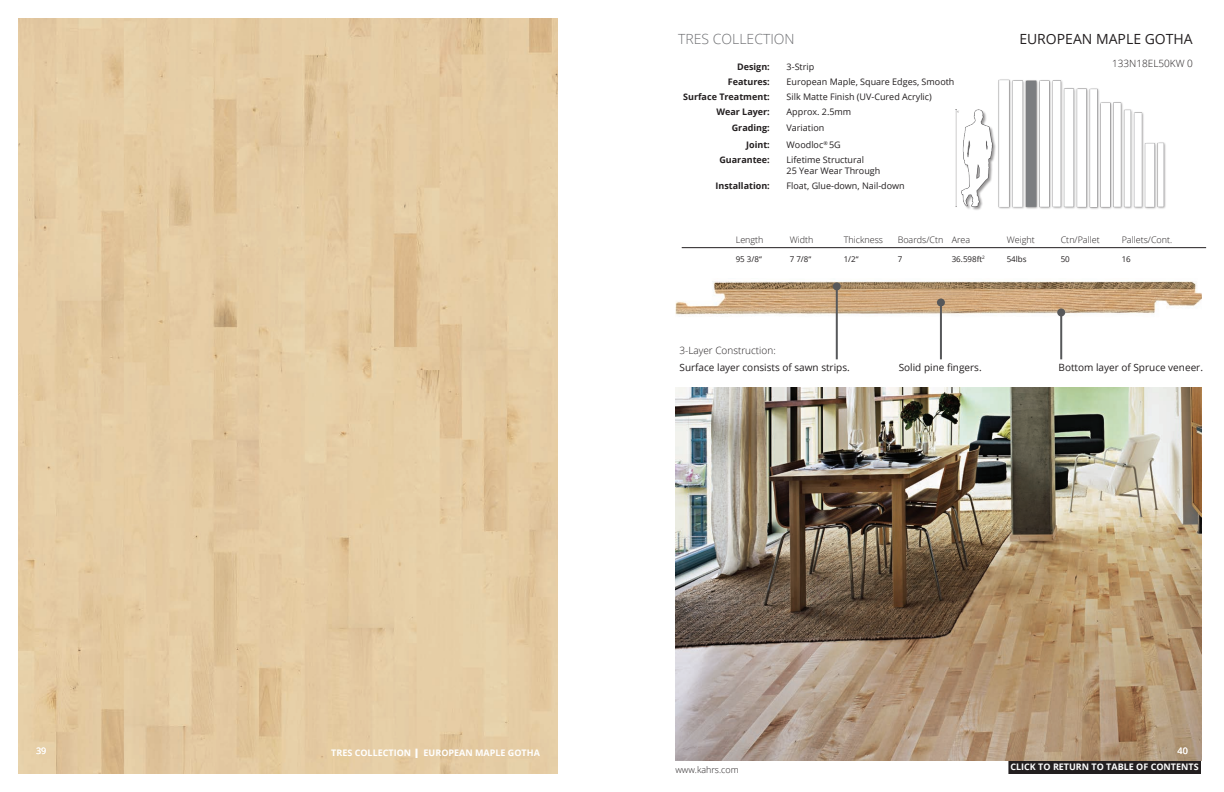
<style>
.page{position:relative;width:1224px;height:792px;background:#fff}
.page>*{position:absolute;margin:0;border:0;box-sizing:border-box;transform-origin:0 0}
.t1{font:14px "Open Sans";color:#231f20}
.t2{font:300 14px "Open Sans";color:#6c6d70}
.t3{font:10px "Open Sans";color:#231f20}
.t4{font:300 10px "Open Sans";color:#231f20}
.t5{font:9px/10.8px "Open Sans";color:#231f20}
.t6{font:700 9px "Open Sans";color:#231f20}
.t7{font:300 9px "Open Sans";color:#231f20}
.t8{font:700 9px "Open Sans";color:#fff}
.t9{font:9px "Open Sans";color:#fff}
.t10{font:8px "Open Sans";color:#231f20}
.s1{font-size:13px}
</style>
<div class="page">
<div style="left:1009px;top:761px;width:191px;height:13px;background:#231f20"></div>
<div style="left:1008px;top:760px;width:193px;height:14px;border:1px solid #231f20"></div>
<img style="left:18px;top:18px;width:540px;height:756px">
<img style="left:676px;top:281px;width:526px;height:39px">
<hr style="left:682px;top:247px;width:524px;height:1px;background:#231f20">
<img style="left:676px;top:387px;width:526px;height:373px">
<img style="left:955px;top:79px;width:211px;height:131px">
<hr style="left:836px;top:286px;width:2px;height:73px;background:#57585a">
<div style="left:833px;top:282px;width:8px;height:8px;background:#57585a;border-radius:50%"></div>
<hr style="left:940px;top:302px;width:2px;height:57px;background:#57585a">
<div style="left:937px;top:298px;width:8px;height:8px;background:#57585a;border-radius:50%"></div>
<hr style="left:1060px;top:312px;width:2px;height:47px;background:#57585a">
<div style="left:1057px;top:308px;width:8px;height:8px;background:#57585a;border-radius:50%"></div>
<p class="t2" style="left:678px;top:29px;width:118px">TRES COLLECTION</p>
<p class="t1" style="left:1019px;top:29px;width:175px">EUROPEAN MAPLE GOTHA</p>
<p class="t4" style="left:1112px;top:56px;width:82px">133N18EL50KW 0</p>
<p class="t6" style="left:737px;top:60px;width:34px">Design:</p>
<p class="t5" style="left:787px;top:61px;width:29px">3-Strip</p>
<p class="t6" style="left:728px;top:75px;width:43px">Features:</p>
<p class="t5" style="left:787px;top:76px;width:169px">European Maple, Square Edges, Smooth</p>
<p class="t6" style="left:683px;top:90px;width:88px">Surface Treatment:</p>
<p class="t5" style="left:787px;top:91px;width:147px">Silk Matte Finish (UV-Cured Acrylic)</p>
<p class="t6" style="left:716px;top:105px;width:55px">Wear Layer:</p>
<p class="t5" style="left:787px;top:106px;width:66px">Approx. 2.5mm</p>
<p class="t6" style="left:732px;top:122px;width:40px">Grading:</p>
<p class="t5" style="left:787px;top:122px;width:39px">Variation</p>
<p class="t6" style="left:746px;top:138px;width:25px">Joint:</p>
<p class="t5" style="left:787px;top:139px;width:56px">Woodloc<sup>®</sup> 5G</p>
<p class="t6" style="left:719px;top:153px;width:52px">Guarantee:</p>
<p class="t5" style="left:787px;top:154px;width:95px">Lifetime Structural<br>25 Year Wear Through</p>
<p class="t6" style="left:716px;top:179px;width:56px">Installation:</p>
<p class="t5" style="left:787px;top:180px;width:120px">Float, Glue-down, Nail-down</p>
<p class="t7" style="left:736px;top:233px;width:29px">Length</p>
<p class="t7" style="left:790px;top:233px;width:25px">Width</p>
<p class="t7" style="left:844px;top:233px;width:41px">Thickness</p>
<p class="t7" style="left:898px;top:233px;width:74px">Boards/Ctn Area</p>
<p class="t7" style="left:1007px;top:233px;width:30px">Weight</p>
<p class="t7" style="left:1061px;top:233px;width:41px">Ctn/Pallet</p>
<p class="t7" style="left:1122px;top:233px;width:52px">Pallets/Cont.</p>
<p class="t10" style="left:736px;top:253px;width:28px">95 3/8“</p>
<p class="t10" style="left:790px;top:253px;width:23px">7 7/8“</p>
<p class="t10" style="left:844px;top:253px;width:16px">1/2“</p>
<p class="t10" style="left:898px;top:253px;width:6px">7</p>
<p class="t10" style="left:952px;top:253px;width:35px">36.598ft<sup>2</sup></p>
<p class="t10" style="left:1007px;top:253px;width:21px">54lbs</p>
<p class="t10" style="left:1061px;top:253px;width:11px">50</p>
<p class="t10" style="left:1122px;top:253px;width:11px">16</p>
<p class="t4" style="left:680px;top:344px;width:98px">3-Layer Construction:</p>
<p class="t3" style="left:680px;top:361px;width:172px">Surface layer consists of sawn strips.</p>
<p class="t3" style="left:899px;top:361px;width:84px">Solid pine fingers.</p>
<p class="t3" style="left:1059px;top:361px;width:146px">Bottom layer of Spruce veneer.</p>
<p class="t9" style="left:36px;top:744px;width:12px">39</p>
<p class="t9" style="left:1178px;top:744px;width:12px">40</p>
<p class="t8" style="left:331px;top:746px;width:210px">TRES COLLECTION <span class="s1">I</span> EUROPEAN MAPLE GOTHA</p>
<p class="t7" style="left:675px;top:764px;width:65px">www.kahrs.com</p>
<p class="t8" style="left:1010px;top:761px;width:190px">CLICK TO RETURN TO TABLE OF CONTENTS</p>
</div>
